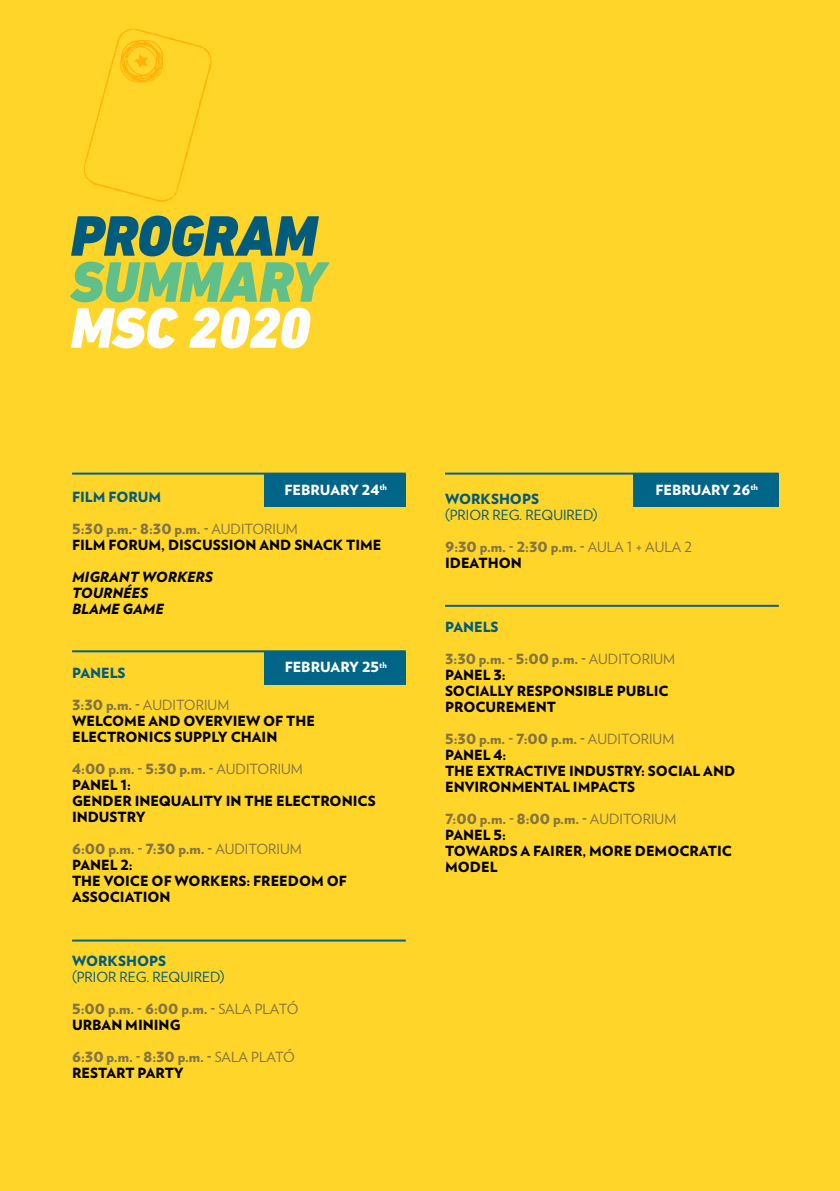
<style>
.page{position:relative;width:840px;height:1191px;background:#fff}
.page>*{position:absolute;margin:0;border:0;box-sizing:border-box;transform-origin:0 0}
.t1{font:italic 900 58px "DIN Next LT Pro";letter-spacing:-.01em;color:#005b7d;scale:.96 1}
.t2{font:italic 900 58px "DIN Next LT Pro";letter-spacing:-.01em;color:#61c089;scale:.96 1}
.t3{font:italic 900 58px "DIN Next LT Pro";letter-spacing:-.01em;color:#fff;scale:.96 1}
.t4{font:900 14px/16px "Verlag";color:#000}
.t5{font:900 14px/16px "Verlag";color:#817445}
.t6{font:900 14px "Verlag";color:#005b7d}
.t7{font:14px "Verlag";color:#005b7d}
.t8{font:900 14px "Verlag";color:#fff}
.t9{font:italic 900 14px/16px "Verlag";color:#000}
.s1{color:#817445}
.s2{font-weight:400;color:#817445}
.s3{font-weight:400}
.s4{color:#000}
</style>
<div class="page">
<div style="left:0;top:0;width:839px;height:1191px;background:#ffd529"></div>
<hr style="left:445px;top:472px;width:333px;height:2px;background:#006587">
<hr style="left:445px;top:605px;width:333px;height:2px;background:#006587">
<hr style="left:72px;top:472px;width:333px;height:2px;background:#006587">
<hr style="left:72px;top:939px;width:333px;height:2px;background:#006587">
<div style="left:633px;top:474px;width:145px;height:33px;background:#006587"></div>
<div style="left:264px;top:474px;width:141px;height:33px;background:#006587"></div>
<hr style="left:72px;top:650px;width:333px;height:2px;background:#006587">
<div style="left:264px;top:652px;width:141px;height:32px;background:#006587"></div>
<img style="left:84px;top:29px;width:128px;height:173px">
<h1 class="t1" style="left:71px;top:201px;width:258px">PROGRAM</h1>
<h1 class="t2" style="left:71px;top:247px;width:266px">SUMMARY</h1>
<h1 class="t3" style="left:71px;top:293px;width:250px">MSC 2020</h1>
<p class="t8" style="left:284px;top:478px;width:104px">FEBRUARY 24<sup>th</sup></p>
<p class="t6" style="left:72px;top:485px;width:91px">FILM FORUM</p>
<p class="t4" style="left:72px;top:520px;width:311px"><span class="s1">5:30 p.m.- 8:30 p.m. -</span> <span class="s2">AUDITORIUM<br></span>FILM FORUM, DISCUSSION AND SNACK TIME</p>
<p class="t9" style="left:72px;top:568px;width:142px">MIGRANT WORKERS<br>TOURNÉES<br>BLAME GAME</p>
<p class="t8" style="left:284px;top:656px;width:104px">FEBRUARY 25<sup>th</sup></p>
<p class="t6" style="left:72px;top:661px;width:55px">PANELS</p>
<p class="t4" style="left:72px;top:696px;width:244px"><span class="s1">3:30 p.m. -</span> <span class="s2">AUDITORIUM<br></span>WELCOME AND OVERVIEW OF THE<br>ELECTRONICS SUPPLY CHAIN</p>
<p class="t4" style="left:72px;top:760px;width:305px"><span class="s1">4:00 p.m. - 5:30 p.m. -</span> <span class="s2">AUDITORIUM<br></span>PANEL 1:<br>GENDER INEQUALITY IN THE ELECTRONICS<br>INDUSTRY</p>
<p class="t4" style="left:72px;top:840px;width:276px"><span class="s1">6:00 p.m. - 7:30 p.m. -</span> <span class="s2">AUDITORIUM<br></span>PANEL 2:<br>THE VOICE OF WORKERS: FREEDOM OF<br>ASSOCIATION</p>
<p class="t6" style="left:72px;top:949px;width:95px">WORKSHOPS</p>
<p class="t7" style="left:72px;top:966px;width:154px">(PRIOR REG. REQUIRED)</p>
<p class="t5" style="left:72px;top:1000px;width:228px">5:00 p.m. - 6:00 p.m. - <span class="s3">SALA PLATÓ<br></span><span class="s4">URBAN MINING</span></p>
<p class="t5" style="left:72px;top:1048px;width:224px">6:30 p.m. - 8:30 p.m. - <span class="s3">SALA PLATÓ<br></span><span class="s4">RESTART PARTY</span></p>
<p class="t8" style="left:655px;top:478px;width:104px">FEBRUARY 26<sup>th</sup></p>
<p class="t6" style="left:445px;top:487px;width:95px">WORKSHOPS</p>
<p class="t7" style="left:445px;top:504px;width:154px">(PRIOR REG. REQUIRED)</p>
<p class="t5" style="left:445px;top:538px;width:248px">9:30 p.m. - 2:30 p.m. - <span class="s3">AULA 1 + AULA 2<br></span><span class="s4">IDEATHON</span></p>
<p class="t6" style="left:445px;top:615px;width:55px">PANELS</p>
<p class="t4" style="left:445px;top:650px;width:231px"><span class="s1">3:30 p.m. - 5:00 p.m. -</span> <span class="s2">AUDITORIUM<br></span>PANEL 3:<br>SOCIALLY RESPONSIBLE PUBLIC<br>PROCUREMENT</p>
<p class="t4" style="left:445px;top:730px;width:291px"><span class="s1">5:30 p.m. - 7:00 p.m. -</span> <span class="s2">AUDITORIUM<br></span>PANEL 4:<br>THE EXTRACTIVE INDUSTRY: SOCIAL AND<br>ENVIRONMENTAL IMPACTS</p>
<p class="t4" style="left:445px;top:810px;width:288px"><span class="s1">7:00 p.m. - 8:00 p.m. -</span> <span class="s2">AUDITORIUM<br></span>PANEL 5:<br>TOWARDS A FAIRER, MORE DEMOCRATIC<br>MODEL</p>
</div>
